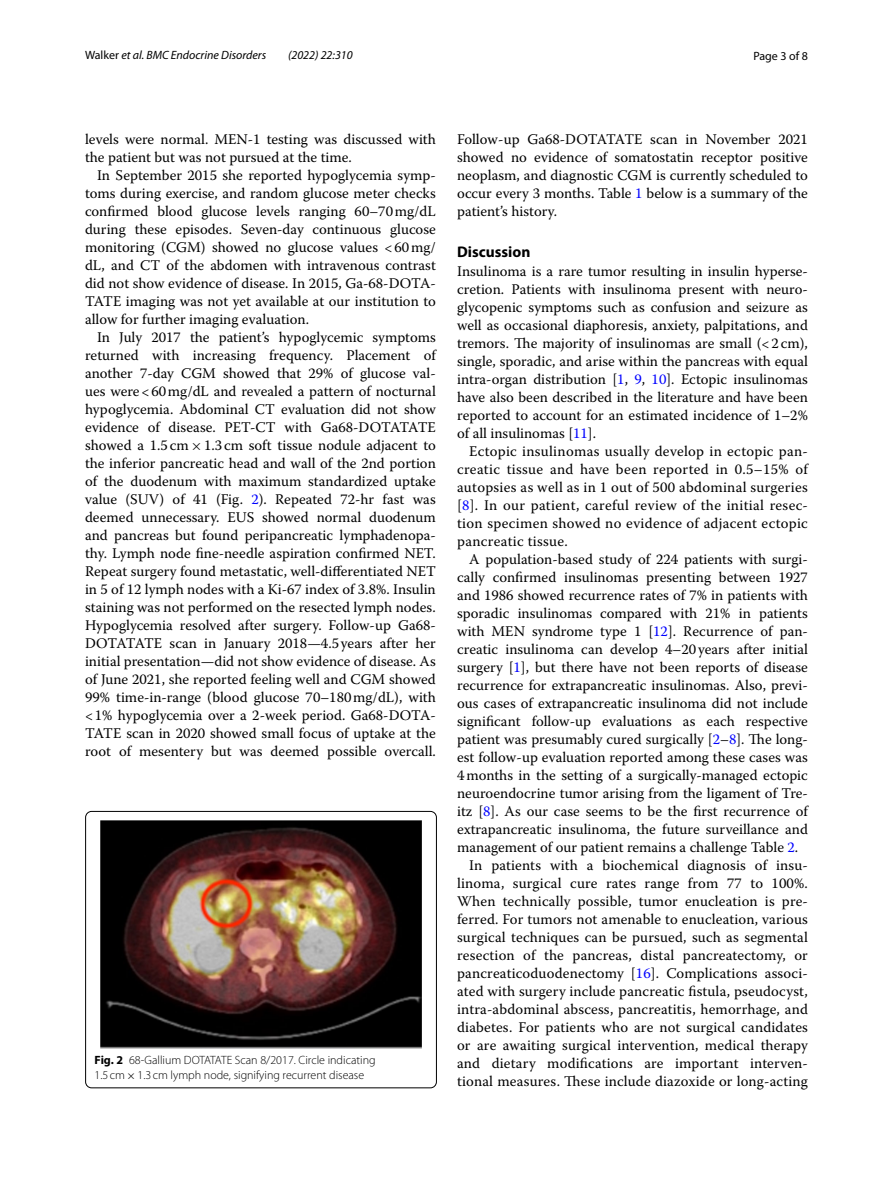
<style>
.page{position:relative;width:893px;height:1187px;background:#fff}
.page>*{position:absolute;margin:0;border:0;box-sizing:border-box;transform-origin:0 0}
.t1{font:700 15.45px "Myriad Pro";color:#000}
.t2{font:14.7px/18px "Warnock Pro";letter-spacing:.005em;color:#000;text-align:justify}
.t3{font:300 12px/15px "Myriad Pro";color:#000}
.t4{font:italic 12px "Myriad Pro";color:#000}
.t5{font:12px "Myriad Pro";color:#000}
.s1{font-style:normal}
.s2{font-family:"MTSY"}
.s3{color:#00f}
.s4{font-weight:700}
.s5{font-family:"MTSY";font-weight:400}
</style>
<div class="page">
<img style="left:100px;top:820px;width:322px;height:228px">
<div style="left:85px;top:811px;width:352px;height:276px;border:1px solid #000;border-radius:6px"></div>
<p class="t4" style="left:85px;top:48px;width:183px"><span class="s1">Walker</span> et al. BMC Endocrine Disorders</p>
<p class="t4" style="left:288px;top:48px;width:66px">(2022) 22:310</p>
<p class="t5" style="left:753px;top:48px;width:56px">Page 3 of 8</p>
<p class="t2" style="left:85px;top:130px;width:352px">levels were normal. MEN-1 testing was discussed with the patient but was not pursued at the time.</p>
<p class="t2" style="left:85px;top:166px;width:352px;text-indent:12px">In September 2015 she reported hypoglycemia symp&shy;toms during exercise, and random glucose meter checks confirmed blood glucose levels ranging 60–70mg/dL during these episodes. Seven-day continuous glucose monitoring (CGM) showed no glucose values &lt;60mg/ dL, and CT of the abdomen with intravenous contrast did not show evidence of disease. In 2015, Ga-68-DOTA-TATE imaging was not yet available at our institution to allow for further imaging evaluation.</p>
<p class="t2" style="left:85px;top:328px;width:352px;text-indent:12px">In July 2017 the patient’s hypoglycemic symptoms returned with increasing frequency. Placement of another 7-day CGM showed that 29% of glucose val&shy;ues were&lt;60mg/dL and revealed a pattern of nocturnal hypoglycemia. Abdominal CT evaluation did not show evidence of disease. PET-CT with Ga68-DOTATATE showed a 1.5cm<span class="s2">×</span>1.3cm soft tissue nodule adjacent to the inferior pancreatic head and wall of the 2nd portion of the duodenum with maximum standardized uptake value (SUV) of 41 (Fig. <span class="s3">2</span>). Repeated 72-hr fast was deemed unnecessary. EUS showed normal duodenum and pancreas but found peripancreatic lymphadenopa&shy;thy. Lymph node fine-needle aspiration confirmed NET.<br>Repeat surgery found metastatic, well-differentiated NET in 5 of 12 lymph nodes with a Ki-67 index of 3.8%. Insulin staining was not performed on the resected lymph nodes.<br>Hypoglycemia resolved after surgery. Follow-up Ga68- DOTATATE scan in January 2018—4.5years after her initial presentation—did not show evidence of disease. As of June 2021, she reported feeling well and CGM showed 99% time-in-range (blood glucose 70–180mg/dL), with &lt;1% hypoglycemia over a 2-week period. Ga68-DOTA-TATE scan in 2020 showed small focus of uptake at the root of mesentery but was deemed possible overcall.</p>
<p class="t3" style="left:95px;top:1052px;width:283px"><span class="s4">Fig. 2</span> 68-Gallium DOTATATE Scan 8/2017. Circle indicating<br>1.5 cm<span class="s5">×</span>1.3 cm lymph node, signifying recurrent disease</p>
<p class="t2" style="left:457px;top:130px;width:352px">Follow-up Ga68-DOTATATE scan in November 2021 showed no evidence of somatostatin receptor positive neoplasm, and diagnostic CGM is currently scheduled to occur every 3 months. Table <span class="s3">1</span> below is a summary of the patient’s history.</p>
<p class="t1" style="left:457px;top:242px;width:75px">Discussion</p>
<p class="t2" style="left:457px;top:261px;width:352px">Insulinoma is a rare tumor resulting in insulin hyperse&shy;cretion. Patients with insulinoma present with neuro&shy;glycopenic symptoms such as confusion and seizure as well as occasional diaphoresis, anxiety, palpitations, and tremors. The majority of insulinomas are small (&lt;2cm), single, sporadic, and arise within the pancreas with equal intra-organ distribution [<span class="s3">1</span>, <span class="s3">9</span>, <span class="s3">10</span>]. Ectopic insulinomas have also been described in the literature and have been reported to account for an estimated incidence of 1–2% of all insulinomas [<span class="s3">11</span>].</p>
<p class="t2" style="left:457px;top:441px;width:352px;text-indent:12px">Ectopic insulinomas usually develop in ectopic pan&shy;creatic tissue and have been reported in 0.5–15% of autopsies as well as in 1 out of 500 abdominal surgeries [<span class="s3">8</span>]. In our patient, careful review of the initial resec&shy;tion specimen showed no evidence of adjacent ectopic pancreatic tissue.</p>
<p class="t2" style="left:469px;top:549px;width:340px">A population-based study of 224 patients with surgi-</p>
<p class="t2" style="left:457px;top:567px;width:352px">cally confirmed insulinomas presenting between 1927</p>
<p class="t2" style="left:457px;top:585px;width:352px">and 1986 showed recurrence rates of 7% in patients with</p>
<p class="t2" style="left:457px;top:603px;width:352px">sporadic insulinomas compared with 21% in patients</p>
<p class="t2" style="left:457px;top:621px;width:352px">with MEN syndrome type 1 [<span class="s3">12</span>]. Recurrence of pan-</p>
<p class="t2" style="left:457px;top:639px;width:352px">creatic insulinoma can develop 4–20years after initial</p>
<p class="t2" style="left:457px;top:657px;width:352px">surgery [<span class="s3">1</span>], but there have not been reports of disease</p>
<p class="t2" style="left:457px;top:675px;width:352px">recurrence for extrapancreatic insulinomas. Also, previ-</p>
<p class="t2" style="left:457px;top:693px;width:352px">ous cases of extrapancreatic insulinoma did not include</p>
<p class="t2" style="left:457px;top:711px;width:352px">significant follow-up evaluations as each respective</p>
<p class="t2" style="left:457px;top:729px;width:352px">patient was presumably cured surgically [<span class="s3">2</span>–<span class="s3">8</span>]. The long-</p>
<p class="t2" style="left:457px;top:747px;width:352px">est follow-up evaluation reported among these cases was</p>
<p class="t2" style="left:457px;top:765px;width:352px">4months in the setting of a surgically-managed ectopic</p>
<p class="t2" style="left:457px;top:783px;width:352px">neuroendocrine tumor arising from the ligament of Tre-</p>
<p class="t2" style="left:457px;top:801px;width:352px">itz [<span class="s3">8</span>]. As our case seems to be the first recurrence of</p>
<p class="t2" style="left:457px;top:819px;width:352px">extrapancreatic insulinoma, the future surveillance and</p>
<p class="t2" style="left:457px;top:837px;width:343px">management of our patient remains a challenge Table <span class="s3">2</span>.</p>
<p class="t2" style="left:469px;top:855px;width:340px">In patients with a biochemical diagnosis of insu-</p>
<p class="t2" style="left:457px;top:873px;width:352px">linoma, surgical cure rates range from 77 to 100%.</p>
<p class="t2" style="left:457px;top:891px;width:352px">When technically possible, tumor enucleation is pre-</p>
<p class="t2" style="left:457px;top:909px;width:352px">ferred. For tumors not amenable to enucleation, various</p>
<p class="t2" style="left:457px;top:927px;width:352px">surgical techniques can be pursued, such as segmental</p>
<p class="t2" style="left:457px;top:945px;width:352px">resection of the pancreas, distal pancreatectomy, or</p>
<p class="t2" style="left:457px;top:963px;width:352px">pancreaticoduodenectomy [<span class="s3">16</span>]. Complications associ-</p>
<p class="t2" style="left:457px;top:981px;width:352px">ated with surgery include pancreatic fistula, pseudocyst,</p>
<p class="t2" style="left:457px;top:999px;width:352px">intra-abdominal abscess, pancreatitis, hemorrhage, and</p>
<p class="t2" style="left:457px;top:1017px;width:352px">diabetes. For patients who are not surgical candidates</p>
<p class="t2" style="left:457px;top:1035px;width:352px">or are awaiting surgical intervention, medical therapy</p>
<p class="t2" style="left:457px;top:1053px;width:352px">and dietary modifications are important interven-</p>
<p class="t2" style="left:457px;top:1071px;width:352px">tional measures. These include diazoxide or long-acting</p>
</div>
